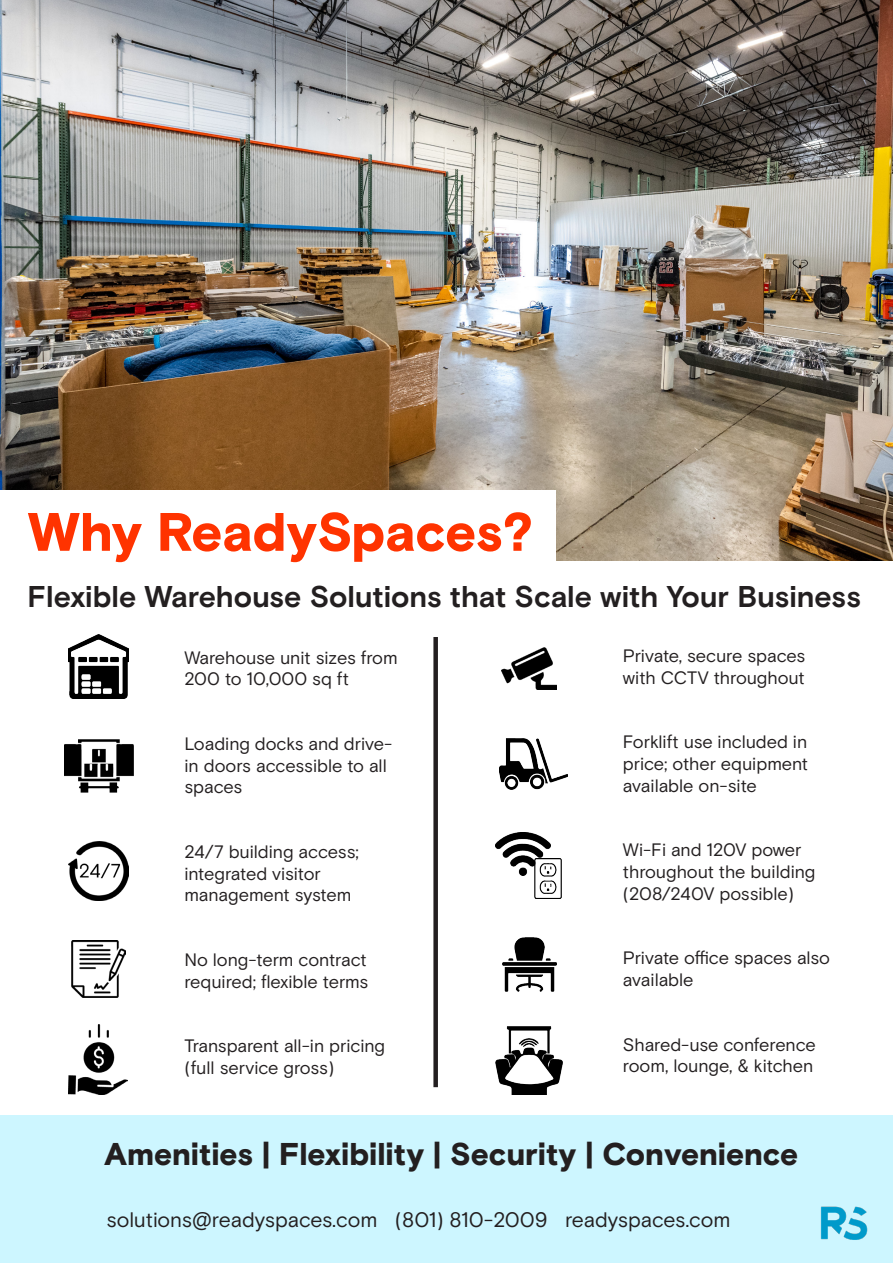
<style>
.page{position:relative;width:893px;height:1263px;background:#fff}
.page>*{position:absolute;margin:0;border:0;box-sizing:border-box;transform-origin:0 0}
.t1{font:900 54px "Basis Grotesque Pro";letter-spacing:-.01em;color:#f30}
.t2{font:900 31.5px "Basis Grotesque Pro";color:#231f20}
.t3{font:700 30px "Basis Grotesque Pro";color:#231f20}
.t4{font:21px "Basis Grotesque Pro";letter-spacing:-.005em;color:#231f20}
.t5{font:18px/21.6px "Basis Grotesque Pro";letter-spacing:-.005em;color:#231f20}
</style>
<div class="page">
<img style="left:0;top:0;width:893px;height:560px">
<div style="left:1px;top:1116px;width:892px;height:147px;background:#cdf6ff"></div>
<div style="left:0;top:490px;width:556px;height:72px;background:#fff"></div>
<img style="left:499px;top:739px;width:69px;height:50px">
<img style="left:495px;top:1027px;width:68px;height:67px">
<img style="left:495px;top:832px;width:56px;height:43px">
<img style="left:534px;top:858px;width:28px;height:40px">
<img style="left:502px;top:937px;width:54px;height:55px">
<img style="left:501px;top:648px;width:55px;height:42px">
<img style="left:820px;top:1206px;width:48px;height:34px">
<div style="left:433px;top:637px;width:5px;height:450px;background:#231f20"></div>
<img style="left:71px;top:940px;width:55px;height:58px">
<img style="left:68px;top:634px;width:61px;height:65px">
<img style="left:68px;top:1025px;width:59px;height:70px">
<img style="left:64px;top:740px;width:69px;height:53px">
<img style="left:68px;top:841px;width:61px;height:60px">
<p class="t1" style="left:28px;top:500px;width:507px">Why ReadySpaces?</p>
<p class="t3" style="left:28px;top:579px;width:835px">Flexible Warehouse Solutions that Scale with Your Business</p>
<p class="t5" style="left:184px;top:646px;width:215px">Warehouse unit sizes from<br>200 to 10,000 sq ft</p>
<p class="t5" style="left:623px;top:645px;width:184px">Private, secure spaces with CCTV throughout</p>
<p class="t5" style="left:184px;top:733px;width:209px">Loading docks and drive&shy;in doors accessible to all spaces</p>
<p class="t5" style="left:623px;top:731px;width:187px;text-align:justify">Forklift use included in price; other equipment available on-site</p>
<p class="t5" style="left:184px;top:841px;width:176px">24/7 building access;</p>
<p class="t5" style="left:184px;top:862px;width:138px">integrated visitor</p>
<p class="t5" style="left:184px;top:884px;width:169px">management system</p>
<p class="t5" style="left:623px;top:839px;width:194px">Wi-Fi and 120V power throughout the building (208/240V possible)</p>
<p class="t5" style="left:184px;top:949px;width:185px">No long-term contract required; flexible terms</p>
<p class="t5" style="left:623px;top:947px;width:209px">Private office spaces also available</p>
<p class="t5" style="left:184px;top:1035px;width:202px">Transparent all-in pricing</p>
<p class="t5" style="left:184px;top:1057px;width:151px">(full service gross)</p>
<p class="t5" style="left:623px;top:1034px;width:194px">Shared-use conference room, lounge, &amp; kitchen</p>
<p class="t2" style="left:104px;top:1135px;width:696px">Amenities | Flexibility | Security | Convenience</p>
<p class="t4" style="left:107px;top:1207px;width:625px">solutions@readyspaces.com (801) 810-2009 readyspaces.com</p>
</div>
